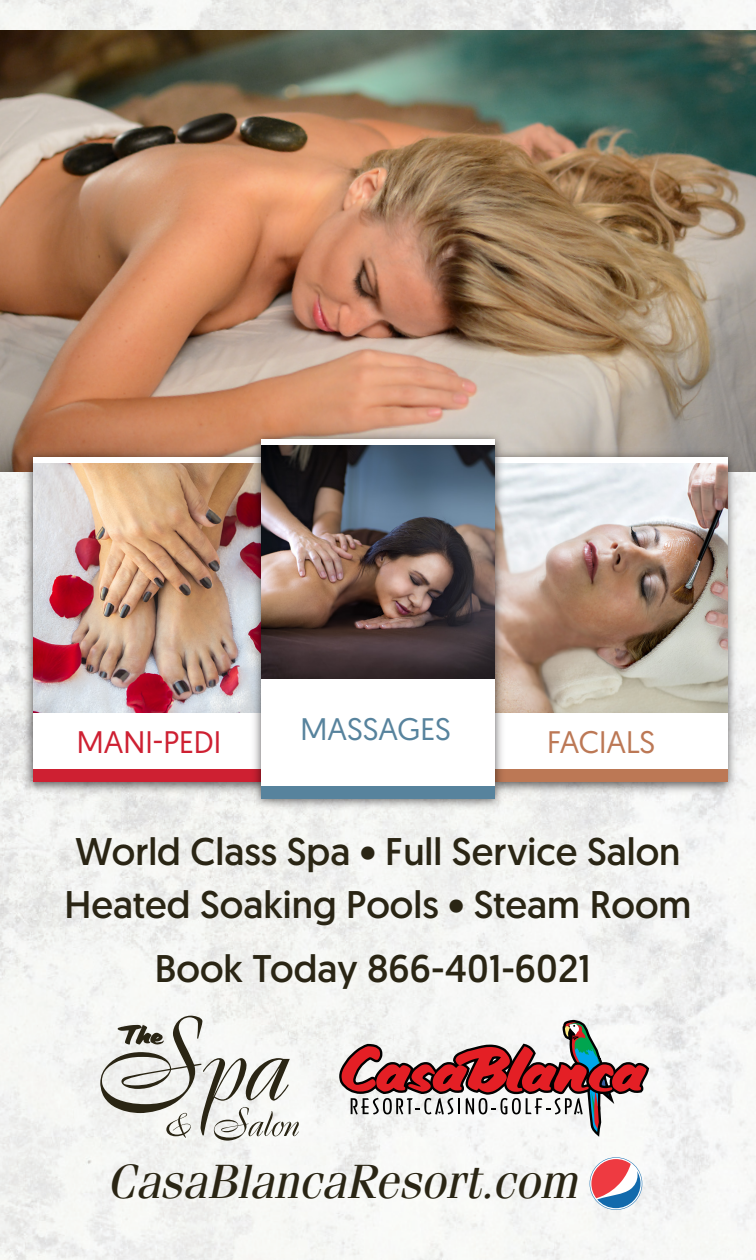
<style>
.page{position:relative;width:756px;height:1260px;background:#fff}
.page>*{position:absolute;margin:0;border:0;box-sizing:border-box;transform-origin:0 0}
.t1{font:italic 47.95px "Fenice";letter-spacing:-.01em;color:#2a2514}
.t2{font:38.5px/52.5px "Geomanist";color:#2a2514}
.t3{font:31.15px "Geomanist";color:#ce2032}
.t4{font:31.15px "Geomanist";color:#57839d}
.t5{font:31.15px "Geomanist";letter-spacing:-.01em;color:#bc7855}
</style>
<div class="page">
<img style="left:0;top:0;width:756px;height:1260px">
<img style="left:0;top:31px;width:756px;height:441px">
<img style="left:509px;top:445px;width:233px;height:353px">
<div style="left:495px;top:457px;width:233px;height:325px;background:#fff"></div>
<img style="left:19px;top:445px;width:228px;height:353px">
<div style="left:33px;top:457px;width:233px;height:325px;background:#fff"></div>
<img style="left:33px;top:463px;width:214px;height:249px">
<div style="left:33px;top:769px;width:233px;height:13px;background:#ce2032"></div>
<div style="left:494px;top:769px;width:234px;height:13px;background:#bc7855"></div>
<img style="left:509px;top:463px;width:219px;height:250px">
<img style="left:247px;top:428px;width:262px;height:386px">
<div style="left:261px;top:440px;width:234px;height:358px;background:#fff"></div>
<img style="left:261px;top:446px;width:234px;height:233px">
<div style="left:261px;top:786px;width:234px;height:13px;background:#57839d"></div>
<svg style="left:559px;top:469px;width:55px;height:758px"></svg>
<svg style="left:337px;top:1022px;width:315px;height:110px"></svg>
<svg style="left:100px;top:1016px;width:199px;height:125px"></svg>
<svg style="left:590px;top:1157px;width:52px;height:53px"></svg>
<p class="t3" style="left:77px;top:722px;width:146px">MANI-PEDI</p>
<p class="t4" style="left:300px;top:708px;width:152px">MASSAGES</p>
<p class="t5" style="left:547px;top:722px;width:110px">FACIALS</p>
<p class="t2" style="left:64px;top:825px;width:629px">World Class Spa • Full Service Salon<br>Heated Soaking Pools • Steam Room</p>
<p class="t2" style="left:155px;top:942px;width:437px">Book Today 866-401-6021</p>
<p class="t1" style="left:107px;top:1153px;width:473px">CasaBlancaResort.com</p>
</div>
